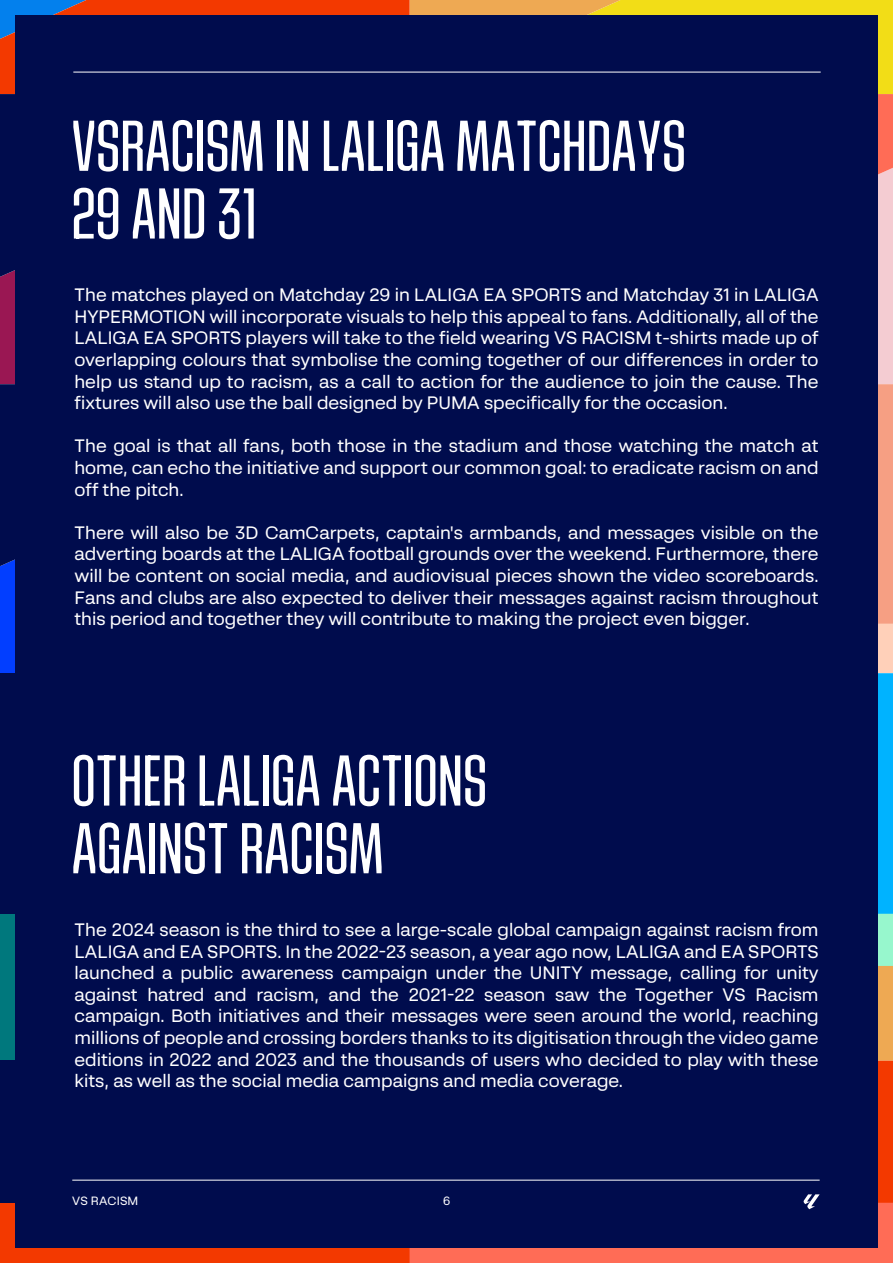
<style>
.page{position:relative;width:893px;height:1263px;background:#fff}
.page>*{position:absolute;margin:0;border:0;box-sizing:border-box;transform-origin:0 0}
.t1{font:71.7px/67.7px "LALIGA Headline VF";letter-spacing:.02em;color:#fff}
.t2{font:18px/21.6px "LALIGA Text";color:#fff;text-align:justify}
.t3{font:12px "LALIGA Text";letter-spacing:.01em;color:#fff}
</style>
<div class="page">
<div style="left:620px;top:0;width:273px;height:94px;background:#f2dd17"></div>
<svg style="left:877px;top:94px;width:16px;height:289px;background:#e7a8aa"></svg>
<svg style="left:877px;top:914px;width:16px;height:147px;background:#c2b87b"></svg>
<svg style="left:0;top:1061px;width:893px;height:202px;background:#e44b2c"></svg>
<svg style="left:877px;top:383px;width:16px;height:241px;background:#e69680"></svg>
<svg style="left:877px;top:624px;width:16px;height:290px;background:#28ade8"></svg>
<svg style="left:0;top:0;width:620px;height:94px;background:#d26536"></svg>
<div style="left:0;top:1061px;width:410px;height:142px;background:#000c4d"></div>
<div style="left:0;top:673px;width:410px;height:241px;background:#000c4d"></div>
<div style="left:0;top:384px;width:15px;height:182px;background:#000c4d"></div>
<div style="left:0;top:94px;width:15px;height:183px;background:#000c4d"></div>
<div style="left:15px;top:15px;width:862px;height:1232px;background:#000c4d"></div>
<hr style="left:72px;top:1180px;width:748px;height:1px;background:#fff">
<svg style="left:804px;top:1194px;width:16px;height:15px"></svg>
<hr style="left:73px;top:72px;width:748px;height:1px;background:#fff">
<h1 class="t1" style="left:72px;top:112px;width:615px">VSRACISM IN LALIGA MATCHDAYS<br>29 AND 31</h1>
<p class="t2" style="left:74px;top:284px;width:746px">The matches played on Matchday 29 in LALIGA EA SPORTS and Matchday 31 in LALIGA HYPERMOTION will incorporate visuals to help this appeal to fans. Additionally, all of the LALIGA EA SPORTS players will take to the field wearing VS RACISM t-shirts made up of overlapping colours that symbolise the coming together of our differences in order to help us stand up to racism, as a call to action for the audience to join the cause. The fixtures will also use the ball designed by PUMA specifically for the occasion.</p>
<p class="t2" style="left:74px;top:435px;width:746px">The goal is that all fans, both those in the stadium and those watching the match at home, can echo the initiative and support our common goal: to eradicate racism on and off the pitch.</p>
<p class="t2" style="left:74px;top:521px;width:746px">There will also be 3D CamCarpets, captain's armbands, and messages visible on the adverting boards at the LALIGA football grounds over the weekend. Furthermore, there will be content on social media, and audiovisual pieces shown the video scoreboards.<br>Fans and clubs are also expected to deliver their messages against racism throughout this period and together they will contribute to making the project even bigger.</p>
<h1 class="t1" style="left:72px;top:746px;width:416px">OTHER LALIGA ACTIONS<br>AGAINST RACISM</h1>
<p class="t2" style="left:74px;top:918px;width:746px">The 2024 season is the third to see a large-scale global campaign against racism from LALIGA and EA SPORTS. In the 2022-23 season, a year ago now, LALIGA and EA SPORTS launched a public awareness campaign under the UNITY message, calling for unity against hatred and racism, and the 2021-22 season saw the Together VS Racism campaign. Both initiatives and their messages were seen around the world, reaching millions of people and crossing borders thanks to its digitisation through the video game editions in 2022 and 2023 and the thousands of users who decided to play with these kits, as well as the social media campaigns and media coverage.</p>
<p class="t3" style="left:72px;top:1193px;width:68px">VS RACISM</p>
<p class="t3" style="left:443px;top:1193px;width:9px">6</p>
</div>
